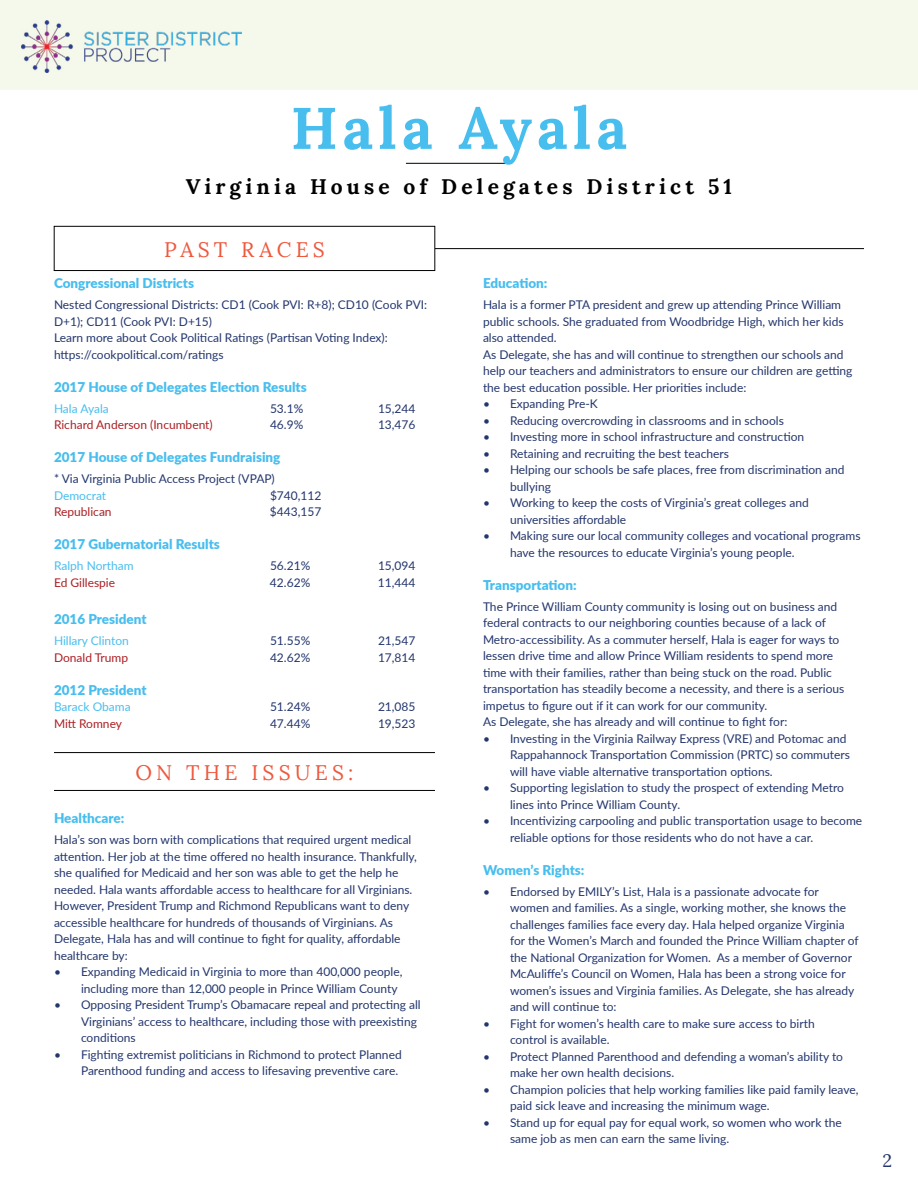
<style>
.page{position:relative;width:918px;height:1188px;background:#fff}
.page>*{position:absolute;margin:0;border:0;box-sizing:border-box;transform-origin:0 0}
.t1{font:700 58.5px "Lora";letter-spacing:.09em;color:#48beee}
.t2{font:700 21px "Lora";letter-spacing:.2em;color:#000}
.t3{font:21px "Lora";letter-spacing:.2em;color:#ef583d}
.t4{font:18px "Lora";color:#23356d}
.t5{font:900 13.5px "Lato";color:#48beee}
.t6{font:12px/16.5px "Lato";color:#23366d}
.t7{font:12px "Lato";color:#ac1f24}
.t8{font:12px "Lato";color:#48beee}
</style>
<div class="page">
<hr style="left:406px;top:163px;width:106px;height:1px;background:#000">
<div style="left:0;top:0;width:918px;height:90px;background:#f5f9ec"></div>
<img style="left:22px;top:21px;width:219px;height:51px">
<hr style="left:435px;top:248px;width:429px;height:1px;background:#000">
<div style="left:54px;top:226px;width:381px;height:45px;border:1px solid #000"></div>
<hr style="left:54px;top:752px;width:381px;height:1px;background:#000">
<hr style="left:54px;top:790px;width:381px;height:1px;background:#000">
<h1 class="t1" style="left:291px;top:90px;width:338px">Hala Ayala</h1>
<h2 class="t2" style="left:186px;top:173px;width:548px">Virginia House of Delegates District 51</h2>
<h2 class="t3" style="left:164px;top:237px;width:162px">PAST RACES</h2>
<p class="t5" style="left:54px;top:273px;width:142px">Congressional Districts</p>
<p class="t6" style="left:54px;top:296px;width:375px">Nested Congressional Districts: CD1 (Cook PVI: R+8); CD10 (Cook PVI:<br>D+1); CD11 (Cook PVI: D+15)<br>Learn more about Cook Political Ratings (Partisan Voting Index): https://cookpolitical.com/ratings</p>
<p class="t5" style="left:54px;top:376px;width:254px">2017 House of Delegates Election Results</p>
<p class="t8" style="left:54px;top:400px;width:56px">Hala Ayala</p>
<p class="t6" style="left:270px;top:399px;width:35px">53.1%</p>
<p class="t6" style="left:378px;top:399px;width:39px">15,244</p>
<p class="t7" style="left:54px;top:416px;width:160px">Richard Anderson (Incumbent)</p>
<p class="t6" style="left:270px;top:416px;width:35px">46.9%</p>
<p class="t6" style="left:378px;top:416px;width:39px">13,476</p>
<p class="t5" style="left:54px;top:447px;width:228px">2017 House of Delegates Fundraising</p>
<p class="t6" style="left:54px;top:470px;width:222px">* Via Virginia Public Access Project (VPAP)</p>
<p class="t8" style="left:54px;top:487px;width:54px">Democrat</p>
<p class="t6" style="left:270px;top:486px;width:53px">$740,112</p>
<p class="t7" style="left:54px;top:503px;width:59px">Republican</p>
<p class="t6" style="left:270px;top:503px;width:53px">$443,157</p>
<p class="t5" style="left:54px;top:534px;width:167px">2017 Gubernatorial Results</p>
<p class="t8" style="left:54px;top:557px;width:81px">Ralph Northam</p>
<p class="t6" style="left:270px;top:557px;width:42px">56.21%</p>
<p class="t6" style="left:378px;top:557px;width:39px">15,094</p>
<p class="t7" style="left:54px;top:574px;width:63px">Ed Gillespie</p>
<p class="t6" style="left:270px;top:573px;width:42px">42.62%</p>
<p class="t6" style="left:378px;top:573px;width:39px">11,444</p>
<p class="t5" style="left:54px;top:609px;width:94px">2016 President</p>
<p class="t8" style="left:54px;top:632px;width:77px">Hillary Clinton</p>
<p class="t6" style="left:270px;top:632px;width:42px">51.55%</p>
<p class="t6" style="left:378px;top:632px;width:39px">21,547</p>
<p class="t7" style="left:54px;top:649px;width:76px">Donald Trump</p>
<p class="t6" style="left:270px;top:648px;width:42px">42.62%</p>
<p class="t6" style="left:378px;top:648px;width:39px">17,814</p>
<p class="t5" style="left:54px;top:679px;width:94px">2012 President</p>
<p class="t8" style="left:54px;top:698px;width:78px">Barack Obama</p>
<p class="t6" style="left:270px;top:698px;width:42px">51.24%</p>
<p class="t6" style="left:378px;top:698px;width:39px">21,085</p>
<p class="t7" style="left:54px;top:715px;width:70px">Mitt Romney</p>
<p class="t6" style="left:270px;top:714px;width:42px">47.44%</p>
<p class="t6" style="left:378px;top:714px;width:39px">19,523</p>
<h2 class="t3" style="left:136px;top:759px;width:219px">ON THE ISSUES:</h2>
<p class="t5" style="left:54px;top:808px;width:72px">Healthcare:</p>
<p class="t6" style="left:54px;top:831px;width:364px">Hala’s son was born with complications that required urgent medical attention. Her job at the time offered no health insurance. Thankfully, she qualified for Medicaid and her son was able to get the help he needed. Hala wants affordable access to healthcare for all Virginians.<br>However, President Trump and Richmond Republicans want to deny accessible healthcare for hundreds of thousands of Virginians. As Delegate, Hala has and will continue to fight for quality, affordable healthcare by:</p>
<p class="t6" style="left:81px;top:963px;width:323px;text-indent:-27px">• Expanding Medicaid in Virginia to more than 400,000 people, including more than 12,000 people in Prince William County</p>
<p class="t6" style="left:81px;top:996px;width:341px;text-indent:-27px">• Opposing President Trump’s Obamacare repeal and protecting all<br>Virginians’ access to healthcare, including those with preexisting conditions</p>
<p class="t6" style="left:54px;top:1046px;width:349px;text-align:right">• Fighting extremist politicians in Richmond to protect Planned<br>Parenthood funding and access to lifesaving preventive care.</p>
<p class="t5" style="left:483px;top:273px;width:66px">Education:</p>
<p class="t6" style="left:483px;top:296px;width:371px">Hala is a former PTA president and grew up attending Prince William public schools. She graduated from Woodbridge High, which her kids also attended.<br>As Delegate, she has and will continue to strengthen our schools and help our teachers and administrators to ensure our children are getting the best education possible. Her priorities include:</p>
<p class="t6" style="left:483px;top:395px;width:116px">• Expanding Pre-K</p>
<p class="t6" style="left:483px;top:411px;width:302px">• Reducing overcrowding in classrooms and in schools</p>
<p class="t6" style="left:483px;top:428px;width:323px">• Investing more in school infrastructure and construction</p>
<p class="t6" style="left:483px;top:444px;width:248px">• Retaining and recruiting the best teachers</p>
<p class="t6" style="left:510px;top:461px;width:336px;text-indent:-27px">• Helping our schools be safe places, free from discrimination and bullying</p>
<p class="t6" style="left:510px;top:494px;width:300px;text-indent:-27px">• Working to keep the costs of Virginia’s great colleges and universities affordable</p>
<p class="t6" style="left:510px;top:527px;width:352px;text-indent:-27px">• Making sure our local community colleges and vocational programs have the resources to educate Virginia’s young people.</p>
<p class="t5" style="left:483px;top:574px;width:95px">Transportation:</p>
<p class="t6" style="left:483px;top:597px;width:363px">The Prince William County community is losing out on business and federal contracts to our neighboring counties because of a lack of Metro-accessibility. As a commuter herself, Hala is eager for ways to lessen drive time and allow Prince William residents to spend more time with their families, rather than being stuck on the road. Public transportation has steadily become a necessity, and there is a serious impetus to figure out if it can work for our community.<br>As Delegate, she has already and will continue to fight for:</p>
<p class="t6" style="left:510px;top:729px;width:342px;text-indent:-27px">• Investing in the Virginia Railway Express (VRE) and Potomac and<br>Rappahannock Transportation Commission (PRTC) so commuters will have viable alternative transportation options.</p>
<p class="t6" style="left:510px;top:779px;width:336px;text-indent:-27px">• Supporting legislation to study the prospect of extending Metro lines into Prince William County.</p>
<p class="t6" style="left:510px;top:812px;width:354px;text-indent:-27px">• Incentivizing carpooling and public transportation usage to become reliable options for those residents who do not have a car.</p>
<p class="t5" style="left:483px;top:859px;width:103px">Women’s Rights:</p>
<p class="t6" style="left:510px;top:882px;width:350px;text-indent:-27px">• Endorsed by EMILY’s List, Hala is a passionate advocate for women and families. As a single, working mother, she knows the challenges families face every day. Hala helped organize Virginia for the Women’s March and founded the Prince William chapter of the National Organization for Women. As a member of Governor McAuliffe’s Council on Women, Hala has been a strong voice for women’s issues and Virginia families. As Delegate, she has already and will continue to:</p>
<p class="t6" style="left:510px;top:1014px;width:306px;text-indent:-27px">• Fight for women’s health care to make sure access to birth control is available.</p>
<p class="t6" style="left:510px;top:1047px;width:335px;text-indent:-27px">• Protect Planned Parenthood and defending a woman’s ability to make her own health decisions.</p>
<p class="t6" style="left:510px;top:1080px;width:350px;text-indent:-27px">• Champion policies that help working families like paid family leave, paid sick leave and increasing the minimum wage.</p>
<p class="t6" style="left:510px;top:1113px;width:333px;text-indent:-27px">• Stand up for equal pay for equal work, so women who work the same job as men can earn the same living.</p>
<h3 class="t4" style="left:883px;top:1150px;width:11px">2</h3>
</div>
